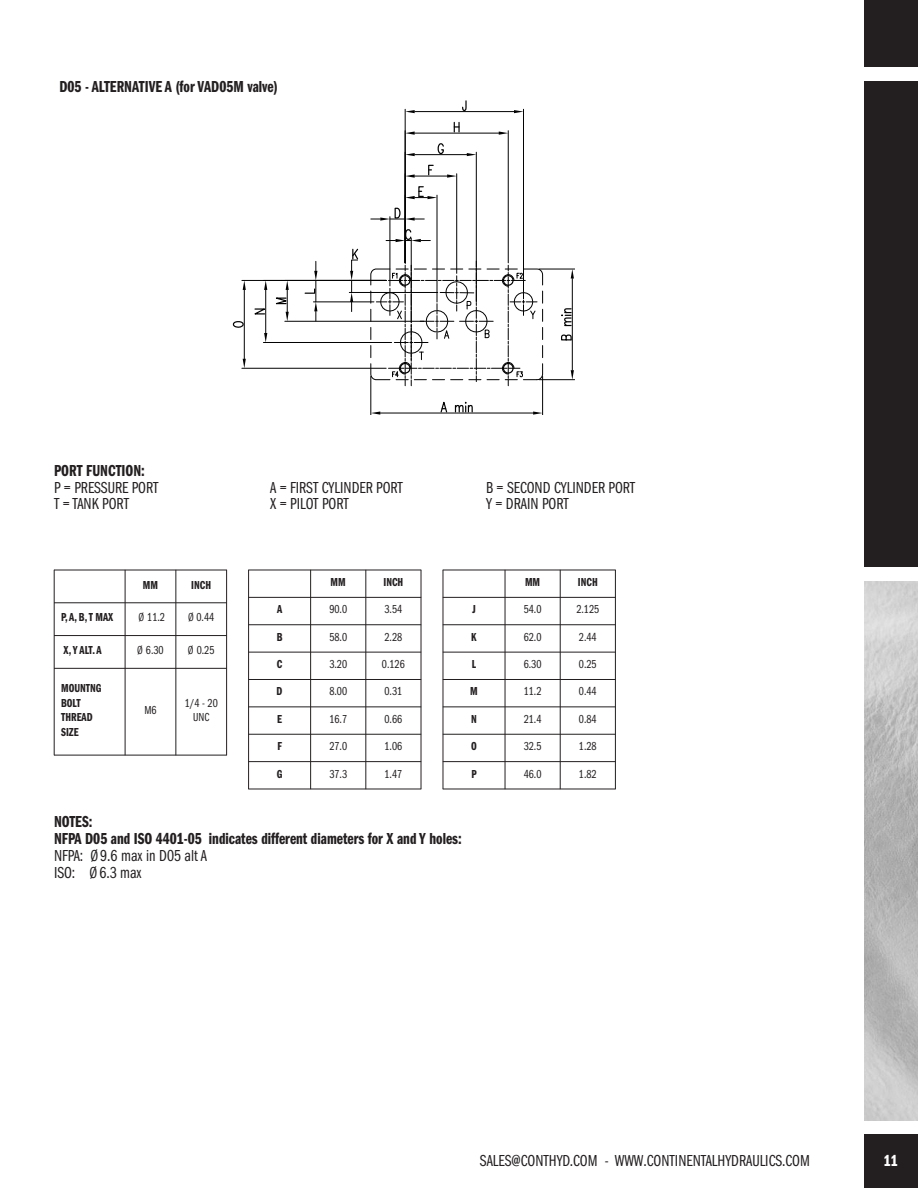
<style>
.page{position:relative;width:918px;height:1188px;background:#fff}
.page>*{position:absolute;margin:0;border:0;box-sizing:border-box;transform-origin:0 0}
.t1{font:16.5px/16.8px "ITC Franklin Gothic Std Bk Cp";color:#231f20}
.t2{font:16.5px/16.8px "ITC Franklin Gothic Std Dm Cp";color:#231f20}
.t3{font:16.5px "ITC Franklin Gothic Std Dm Cp";color:#fff}
.t4{font:12px/14.4px "ITC Franklin Gothic Std Bk Cp";color:#231f20;text-align:center}
.t5{font:12px/14.4px "ITC Franklin Gothic Std Dm Cp";color:#231f20}
</style>
<div class="page">
<div style="left:864px;top:81px;width:54px;height:486px;background:#231f20"></div>
<img style="left:864px;top:581px;width:54px;height:539px">
<div style="left:864px;top:1134px;width:54px;height:54px;background:#231f20"></div>
<div style="left:864px;top:0;width:54px;height:68px;background:#231f20"></div>
<hr style="left:390px;top:217px;width:1px;height:69px;background:#020202">
<svg style="left:371px;top:207px;width:53px;height:14px"></svg>
<hr style="left:437px;top:195px;width:1px;height:107px;background:#020202">
<svg style="left:406px;top:186px;width:31px;height:13px"></svg>
<hr style="left:456px;top:174px;width:1px;height:99px;background:#020202">
<hr style="left:415px;top:176px;width:32px;height:1px;background:#020202">
<svg style="left:406px;top:174px;width:9px;height:4px"></svg>
<svg style="left:447px;top:174px;width:10px;height:4px"></svg>
<svg style="left:428px;top:164px;width:6px;height:12px"></svg>
<hr style="left:476px;top:152px;width:1px;height:150px;background:#020202">
<hr style="left:415px;top:154px;width:52px;height:1px;background:#020202">
<svg style="left:406px;top:153px;width:9px;height:3px"></svg>
<svg style="left:467px;top:153px;width:9px;height:3px"></svg>
<svg style="left:437px;top:143px;width:8px;height:12px"></svg>
<hr style="left:349px;top:292px;width:89px;height:1px;background:#020202">
<svg style="left:350px;top:248px;width:9px;height:64px"></svg>
<hr style="left:313px;top:302px;width:61px;height:1px;background:#020202">
<svg style="left:304px;top:261px;width:13px;height:60px"></svg>
<hr style="left:285px;top:321px;width:139px;height:1px;background:#020202">
<hr style="left:263px;top:342px;width:129px;height:1px;background:#020202">
<hr style="left:242px;top:280px;width:144px;height:1px;background:#020202">
<hr style="left:242px;top:368px;width:144px;height:1px;background:#020202">
<hr style="left:244px;top:290px;width:1px;height:69px;background:#020202">
<svg style="left:243px;top:359px;width:3px;height:9px"></svg>
<svg style="left:233px;top:280px;width:57px;height:62px"></svg>
<hr style="left:508px;top:131px;width:1px;height:132px;background:#020202">
<hr style="left:415px;top:133px;width:84px;height:1px;background:#020202">
<svg style="left:406px;top:131px;width:9px;height:4px"></svg>
<svg style="left:499px;top:131px;width:9px;height:4px"></svg>
<svg style="left:454px;top:122px;width:6px;height:10px"></svg>
<hr style="left:405px;top:109px;width:1px;height:154px;background:#020202">
<hr style="left:523px;top:109px;width:1px;height:181px;background:#020202">
<hr style="left:415px;top:111px;width:99px;height:1px;background:#020202">
<svg style="left:405px;top:110px;width:10px;height:3px"></svg>
<svg style="left:514px;top:110px;width:9px;height:3px"></svg>
<svg style="left:461px;top:100px;width:6px;height:12px"></svg>
<svg style="left:370px;top:229px;width:173px;height:157px"></svg>
<hr style="left:371px;top:376px;width:1px;height:39px;background:#020202">
<hr style="left:542px;top:376px;width:1px;height:39px;background:#020202">
<hr style="left:380px;top:413px;width:153px;height:1px;background:#020202">
<svg style="left:371px;top:412px;width:9px;height:3px"></svg>
<svg style="left:533px;top:412px;width:10px;height:3px"></svg>
<svg style="left:440px;top:401px;width:8px;height:12px"></svg>
<svg style="left:454px;top:402px;width:19px;height:11px"></svg>
<hr style="left:539px;top:269px;width:36px;height:1px;background:#020202">
<hr style="left:539px;top:379px;width:36px;height:1px;background:#020202">
<hr style="left:572px;top:279px;width:1px;height:91px;background:#020202">
<svg style="left:571px;top:269px;width:3px;height:10px"></svg>
<svg style="left:571px;top:370px;width:3px;height:10px"></svg>
<svg style="left:561px;top:334px;width:11px;height:7px"></svg>
<svg style="left:561px;top:308px;width:11px;height:19px"></svg>
<hr style="left:54px;top:570px;width:1px;height:185px;background:#231f20">
<hr style="left:125px;top:570px;width:1px;height:185px;background:#231f20">
<hr style="left:176px;top:570px;width:1px;height:185px;background:#231f20">
<hr style="left:226px;top:570px;width:1px;height:185px;background:#231f20">
<hr style="left:54px;top:570px;width:173px;height:1px;background:#231f20">
<hr style="left:54px;top:603px;width:173px;height:1px;background:#231f20">
<hr style="left:54px;top:635px;width:173px;height:1px;background:#231f20">
<hr style="left:54px;top:668px;width:173px;height:1px;background:#231f20">
<hr style="left:54px;top:755px;width:173px;height:1px;background:#231f20">
<hr style="left:248px;top:570px;width:1px;height:219px;background:#231f20">
<hr style="left:310px;top:570px;width:1px;height:219px;background:#231f20">
<hr style="left:366px;top:570px;width:1px;height:219px;background:#231f20">
<hr style="left:421px;top:570px;width:1px;height:219px;background:#231f20">
<hr style="left:248px;top:570px;width:173px;height:1px;background:#231f20">
<hr style="left:248px;top:597px;width:173px;height:1px;background:#231f20">
<hr style="left:248px;top:624px;width:173px;height:1px;background:#231f20">
<hr style="left:248px;top:652px;width:173px;height:1px;background:#231f20">
<hr style="left:248px;top:679px;width:173px;height:1px;background:#231f20">
<hr style="left:248px;top:707px;width:173px;height:1px;background:#231f20">
<hr style="left:248px;top:734px;width:173px;height:1px;background:#231f20">
<hr style="left:248px;top:761px;width:173px;height:1px;background:#231f20">
<hr style="left:248px;top:789px;width:173px;height:1px;background:#231f20">
<hr style="left:443px;top:570px;width:1px;height:219px;background:#231f20">
<hr style="left:505px;top:570px;width:1px;height:219px;background:#231f20">
<hr style="left:560px;top:570px;width:1px;height:219px;background:#231f20">
<hr style="left:615px;top:570px;width:1px;height:219px;background:#231f20">
<hr style="left:443px;top:570px;width:173px;height:1px;background:#231f20">
<hr style="left:443px;top:597px;width:173px;height:1px;background:#231f20">
<hr style="left:443px;top:624px;width:173px;height:1px;background:#231f20">
<hr style="left:443px;top:652px;width:173px;height:1px;background:#231f20">
<hr style="left:443px;top:679px;width:173px;height:1px;background:#231f20">
<hr style="left:443px;top:707px;width:173px;height:1px;background:#231f20">
<hr style="left:443px;top:734px;width:173px;height:1px;background:#231f20">
<hr style="left:443px;top:761px;width:173px;height:1px;background:#231f20">
<hr style="left:443px;top:789px;width:173px;height:1px;background:#231f20">
<p class="t2" style="left:59px;top:80px;width:220px">D05 - ALTERNATIVE A (for VAD05M valve)</p>
<p class="t2" style="left:54px;top:463px;width:92px">PORT FUNCTION:</p>
<p class="t1" style="left:54px;top:480px;width:106px">P = PRESSURE PORT</p>
<p class="t1" style="left:270px;top:480px;width:134px">A = FIRST CYLINDER PORT</p>
<p class="t1" style="left:486px;top:480px;width:151px">B = SECOND CYLINDER PORT</p>
<p class="t1" style="left:54px;top:497px;width:77px">T = TANK PORT</p>
<p class="t1" style="left:270px;top:497px;width:80px">X = PILOT PORT</p>
<p class="t1" style="left:486px;top:497px;width:84px">Y = DRAIN PORT</p>
<p class="t5" style="left:143px;top:578px;width:17px">MM</p>
<p class="t5" style="left:191px;top:578px;width:21px">INCH</p>
<p class="t5" style="left:61px;top:611px;width:54px">P, A, B, T MAX</p>
<p class="t4" style="left:139px;top:611px;width:28px">Ø 11.2</p>
<p class="t4" style="left:188px;top:611px;width:28px">Ø 0.44</p>
<p class="t5" style="left:64px;top:644px;width:39px">X, Y ALT. A</p>
<p class="t4" style="left:137px;top:644px;width:28px">Ø 6.30</p>
<p class="t4" style="left:188px;top:644px;width:28px">Ø 0.25</p>
<p class="t5" style="left:61px;top:682px;width:42px">MOUNTNG<br>BOLT<br>THREAD<br>SIZE</p>
<p class="t4" style="left:144px;top:704px;width:14px">M6</p>
<p class="t4" style="left:185px;top:697px;width:35px">1/4 - 20<br>UNC</p>
<p class="t5" style="left:331px;top:576px;width:17px">MM</p>
<p class="t5" style="left:383px;top:576px;width:21px">INCH</p>
<p class="t5" style="left:277px;top:603px;width:7px">A</p>
<p class="t4" style="left:329px;top:603px;width:19px">90.0</p>
<p class="t4" style="left:385px;top:603px;width:19px">3.54</p>
<p class="t5" style="left:277px;top:630px;width:7px">B</p>
<p class="t4" style="left:329px;top:630px;width:19px">58.0</p>
<p class="t4" style="left:385px;top:630px;width:19px">2.28</p>
<p class="t5" style="left:277px;top:658px;width:7px">C</p>
<p class="t4" style="left:329px;top:658px;width:19px">3.20</p>
<p class="t4" style="left:382px;top:658px;width:24px">0.126</p>
<p class="t5" style="left:277px;top:685px;width:7px">D</p>
<p class="t4" style="left:329px;top:685px;width:19px">8.00</p>
<p class="t4" style="left:385px;top:685px;width:19px">0.31</p>
<p class="t5" style="left:277px;top:713px;width:6px">E</p>
<p class="t4" style="left:329px;top:713px;width:19px">16.7</p>
<p class="t4" style="left:385px;top:713px;width:19px">0.66</p>
<p class="t5" style="left:277px;top:740px;width:6px">F</p>
<p class="t4" style="left:329px;top:740px;width:19px">27.0</p>
<p class="t4" style="left:385px;top:740px;width:19px">1.06</p>
<p class="t5" style="left:277px;top:767px;width:7px">G</p>
<p class="t4" style="left:329px;top:767px;width:19px">37.3</p>
<p class="t4" style="left:385px;top:767px;width:19px">1.47</p>
<p class="t5" style="left:525px;top:576px;width:17px">MM</p>
<p class="t5" style="left:578px;top:576px;width:21px">INCH</p>
<p class="t5" style="left:472px;top:603px;width:5px">J</p>
<p class="t4" style="left:524px;top:603px;width:19px">54.0</p>
<p class="t4" style="left:576px;top:603px;width:24px">2.125</p>
<p class="t5" style="left:471px;top:630px;width:7px">K</p>
<p class="t4" style="left:524px;top:630px;width:19px">62.0</p>
<p class="t4" style="left:579px;top:630px;width:19px">2.44</p>
<p class="t5" style="left:472px;top:658px;width:6px">L</p>
<p class="t4" style="left:524px;top:658px;width:19px">6.30</p>
<p class="t4" style="left:579px;top:658px;width:19px">0.25</p>
<p class="t5" style="left:470px;top:685px;width:9px">M</p>
<p class="t4" style="left:524px;top:685px;width:19px">11.2</p>
<p class="t4" style="left:579px;top:685px;width:19px">0.44</p>
<p class="t5" style="left:471px;top:713px;width:7px">N</p>
<p class="t4" style="left:524px;top:713px;width:19px">21.4</p>
<p class="t4" style="left:579px;top:713px;width:19px">0.84</p>
<p class="t5" style="left:471px;top:740px;width:7px">O</p>
<p class="t4" style="left:524px;top:740px;width:19px">32.5</p>
<p class="t4" style="left:579px;top:740px;width:19px">1.28</p>
<p class="t5" style="left:471px;top:767px;width:7px">P</p>
<p class="t4" style="left:524px;top:767px;width:19px">46.0</p>
<p class="t4" style="left:579px;top:767px;width:19px">1.82</p>
<p class="t2" style="left:54px;top:815px;width:409px">NOTES:<br>NFPA D05 and ISO 4401-05 indicates different diameters for X and Y holes:</p>
<p class="t1" style="left:54px;top:848px;width:154px">NFPA: Ø 9.6 max in D05 alt A<br>ISO: Ø 6.3 max</p>
<p class="t1" style="left:480px;top:1154px;width:332px">SALES@CONTHYD.COM - WWW.CONTINENTALHYDRAULICS.COM</p>
<p class="t3" style="left:884px;top:1155px;width:16px">11</p>
</div>
